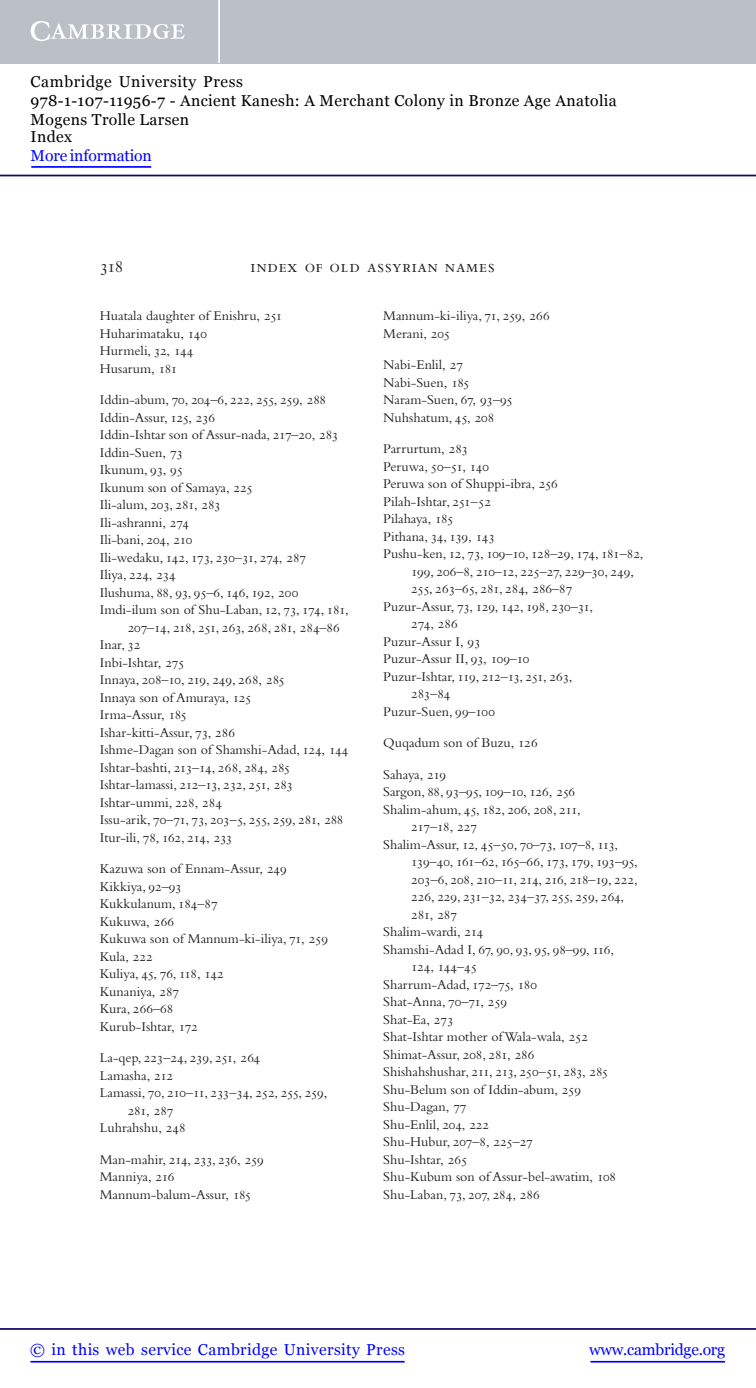
<style>
.page{position:relative;width:756px;height:1388px;background:#fff}
.page>*{position:absolute;margin:0;border:0;box-sizing:border-box;transform-origin:0 0}
.t1{font:18.38px "Bembo Std";letter-spacing:.05em;color:#231f20}
.t2{font:15.75px/18.9px "Georgia";letter-spacing:.025em;color:#000}
.t3{font:15.75px "Georgia";letter-spacing:.025em;color:#00f}
.t4{font:15.75px "Georgia";letter-spacing:-.015em;color:#00f}
.t5{font:15.75px "Georgia";letter-spacing:-.01em;color:#00f}
.t6{font:14px/17.5px "Bembo Std";color:#231f20}
.t7{font:14px "Bembo Std";letter-spacing:-.03em;color:#231f20}
.t8{font:14px "Bembo Std";letter-spacing:-.02em;color:#231f20}
.t9{font:14px "Bembo Std";letter-spacing:-.04em;color:#231f20}
.t10{font:14px "Bembo Std";letter-spacing:-.025em;color:#231f20}
.t11{font:14px "Bembo Std";letter-spacing:-.035em;color:#231f20}
</style>
<div class="page">
<hr style="left:591px;top:1361px;width:134px;height:1px;background:#00f">
<hr style="left:0;top:1328px;width:756px;height:2px;background:#150666">
<hr style="left:31px;top:1361px;width:374px;height:1px;background:#00f">
<div style="left:0;top:0;width:756px;height:63px;background:#bac0c6"></div>
<svg style="left:31px;top:21px;width:154px;height:20px"></svg>
<hr style="left:218px;top:0;width:2px;height:63px;background:#fff">
<hr style="left:0;top:175px;width:756px;height:1px;background:#150666">
<hr style="left:31px;top:166px;width:120px;height:2px;background:#00f">
<p class="t2" style="left:31px;top:73px;width:588px">Cambridge University Press<br>978-1-107-11956-7 - Ancient Kanesh: A Merchant Colony in Bronze Age Anatolia<br>Mogens Trolle Larsen</p>
<p class="t2" style="left:31px;top:128px;width:43px">Index</p>
<p class="t5" style="left:31px;top:146px;width:123px">More information</p>
<h1 class="t1" style="left:100px;top:260px;width:25px">318</h1>
<h1 class="t1" style="left:251px;top:260px;width:246px">Index of Old Assyrian Names</h1>
<p class="t6" style="left:100px;top:308px;width:184px">Huatala daughter of Enishru, 251<br>Huharimataku, 140<br>Hurmeli , 32, 144<br>Husarum, 181</p>
<p class="t6" style="left:100px;top:392px;width:228px">Iddin-abum , 70 , 204–6 , 222 , 255 , 259, 288</p>
<p class="t10" style="left:100px;top:412px;width:117px">Iddin-Assur , 125, 236</p>
<p class="t6" style="left:100px;top:427px;width:240px">Iddin-Ishtar son of Assur-nada , 217–20 , 283</p>
<p class="t6" style="left:100px;top:445px;width:85px">Iddin-Suen, 73</p>
<p class="t6" style="left:100px;top:462px;width:85px">Ikunum , 93, 95</p>
<p class="t6" style="left:100px;top:480px;width:154px">Ikunum son of Samaya, 225</p>
<p class="t6" style="left:100px;top:497px;width:123px">Ili-alum , 203 , 281, 283</p>
<p class="t6" style="left:100px;top:515px;width:91px">Ili-ashranni, 274</p>
<p class="t6" style="left:100px;top:532px;width:94px">Ili-bani , 204, 210</p>
<p class="t6" style="left:100px;top:550px;width:208px">Ili-wedaku , 142 , 173 , 230 – 31 , 274, 287</p>
<p class="t6" style="left:100px;top:567px;width:77px">Iliya , 224, 234</p>
<p class="t6" style="left:100px;top:585px;width:200px">Ilushuma , 88 , 93 , 95–6 , 146 , 192, 200</p>
<p class="t8" style="left:100px;top:604px;width:250px">Imdi-ilum son of Shu-Laban , 12 , 73 , 174 , 181 ,</p>
<p class="t6" style="left:128px;top:620px;width:214px">207– 14 , 218 , 251 , 263 , 268 , 281, 284–86</p>
<p class="t6" style="left:100px;top:637px;width:42px">Inar , 32</p>
<p class="t6" style="left:100px;top:655px;width:86px">Inbi-Ishtar, 275</p>
<p class="t6" style="left:100px;top:672px;width:186px">Innaya , 208– 10 , 219 , 249 , 268, 285</p>
<p class="t6" style="left:100px;top:690px;width:153px">Innaya son of Amuraya, 125</p>
<p class="t6" style="left:100px;top:707px;width:89px">Irma-Assur, 185</p>
<p class="t6" style="left:100px;top:725px;width:137px">Ishar-kitti-Assur , 73 , 286</p>
<p class="t6" style="left:100px;top:742px;width:250px">Ishme-Dagan son of Shamshi-Adad , 124, 144</p>
<p class="t6" style="left:100px;top:760px;width:192px">Ishtar-bashti , 213– 14 , 268 , 284, 285</p>
<p class="t7" style="left:100px;top:779px;width:195px">Ishtar-lamassi , 212– 13 , 232 , 251, 283</p>
<p class="t6" style="left:100px;top:795px;width:124px">Ishtar-ummi , 228, 284</p>
<p class="t6" style="left:100px;top:812px;width:245px">Issu-arik , 70– 71 , 73 , 203– 5 , 255 , 259 , 281, 288</p>
<p class="t6" style="left:100px;top:830px;width:134px">Itur-ili , 78 , 162 , 214, 233</p>
<p class="t6" style="left:100px;top:861px;width:230px">Kazuwa son of E nnam-Assur, 249<br>Kikkiya , 92– 93<br>Kukkulanum , 184–87<br>Kukuwa, 266<br>Kukuwa son of Mannum-ki-iliya , 71, 259<br>Kula, 222<br>Kuliya , 45 , 76 , 118, 142<br>Kunaniya, 287<br>Kura , 266– 68<br>Kurub-Ishtar, 172</p>
<p class="t6" style="left:100px;top:1050px;width:162px">La-qep , 223–24 , 239 , 251, 264</p>
<p class="t6" style="left:100px;top:1068px;width:75px">Lamasha, 212</p>
<p class="t7" style="left:100px;top:1087px;width:229px">Lamassi , 70 , 210– 11 , 233– 34 , 252 , 255 , 259 ,</p>
<p class="t6" style="left:128px;top:1103px;width:47px">281, 287</p>
<p class="t6" style="left:100px;top:1120px;width:87px">Luhrahshu, 248</p>
<p class="t6" style="left:100px;top:1152px;width:166px">Man-mahir , 214 , 233 , 236, 259<br>Manniya, 216<br>Mannum-balum-Assur, 185</p>
<p class="t6" style="left:383px;top:308px;width:168px">Mannum-ki-iliya , 71 , 259, 266<br>Merani, 205</p>
<p class="t6" style="left:383px;top:357px;width:131px">Nabi-Enlil, 27<br>Nabi-Suen, 185<br>Naram-Suen , 67, 93– 95<br>Nuhshatum , 45, 208</p>
<p class="t6" style="left:383px;top:441px;width:86px">Parrurtum, 283</p>
<p class="t6" style="left:383px;top:459px;width:107px">Peruwa , 50– 51 , 140</p>
<p class="t6" style="left:383px;top:476px;width:176px">Peruwa son of Shuppi-ibra, 256</p>
<p class="t6" style="left:383px;top:494px;width:109px">Pilah-Ishtar , 251–52</p>
<p class="t6" style="left:383px;top:511px;width:72px">Pilahaya, 185</p>
<p class="t8" style="left:383px;top:531px;width:113px">Pithana , 34 , 139, 143</p>
<p class="t9" style="left:383px;top:548px;width:262px">Pushu-ken , 12 , 73 , 109– 10 , 128– 29 , 174 , 181–82 ,</p>
<p class="t6" style="left:411px;top:564px;width:224px">199 , 206–8 , 210– 12 , 225–27 , 229– 30 , 249 ,</p>
<p class="t6" style="left:411px;top:581px;width:163px">255 , 263– 65 , 281 , 284, 286–87</p>
<p class="t6" style="left:383px;top:599px;width:211px">Puzur-Assur , 73 , 129 , 142 , 198 , 230– 31 ,</p>
<p class="t6" style="left:411px;top:616px;width:48px">274, 286</p>
<p class="t6" style="left:383px;top:634px;width:99px">Puzur-Assur I, 93</p>
<p class="t6" style="left:383px;top:651px;width:148px">Puzur-Assur II , 93, 109– 10</p>
<p class="t9" style="left:383px;top:671px;width:191px">Puzur-Ishtar , 119 , 212– 13 , 251 , 263 ,</p>
<p class="t6" style="left:411px;top:686px;width:41px">283–84</p>
<p class="t6" style="left:383px;top:704px;width:113px">Puzur-Suen , 99 – 100</p>
<p class="t6" style="left:383px;top:735px;width:156px">Quqadum son of Buzu, 126</p>
<p class="t6" style="left:383px;top:767px;width:64px">Sahaya, 219</p>
<p class="t11" style="left:383px;top:786px;width:193px">Sargon , 88 , 93– 95 , 109– 10 , 126, 256</p>
<p class="t6" style="left:383px;top:802px;width:199px">Shalim-ahum , 45 , 182 , 206 , 208 , 211 ,</p>
<p class="t6" style="left:411px;top:819px;width:67px">217– 18 , 227</p>
<p class="t6" style="left:383px;top:837px;width:236px">Shalim-Assur , 12 , 45–50 , 70–73 , 107–8 , 113 ,</p>
<p class="t7" style="left:411px;top:856px;width:228px">139–40 , 161–62 , 165– 66 , 173 , 179 , 193– 95 ,</p>
<p class="t8" style="left:411px;top:874px;width:228px">203–6 , 208 , 210– 11 , 214 , 216 , 218– 19 , 222 ,</p>
<p class="t6" style="left:411px;top:889px;width:214px">226 , 229 , 231– 32 , 234– 37 , 255 , 259 , 264 ,</p>
<p class="t6" style="left:411px;top:907px;width:47px">281, 287</p>
<p class="t6" style="left:383px;top:924px;width:102px">Shalim-wardi, 214</p>
<p class="t6" style="left:383px;top:942px;width:232px">Shamshi-Adad I , 67 , 90 , 93 , 95 , 98– 99 , 116 ,</p>
<p class="t6" style="left:411px;top:959px;width:67px">124, 144– 45</p>
<p class="t10" style="left:383px;top:979px;width:155px">Sharrum-Adad , 172– 75 , 180</p>
<p class="t6" style="left:383px;top:994px;width:125px">Shat-Anna , 70– 71 , 259</p>
<p class="t6" style="left:383px;top:1012px;width:72px">Shat-Ea, 273</p>
<p class="t6" style="left:383px;top:1029px;width:206px">Shat-Ishtar mother of Wala-wala, 252</p>
<p class="t6" style="left:383px;top:1047px;width:153px">Shimat-Assur , 208 , 281, 286</p>
<p class="t7" style="left:383px;top:1066px;width:226px">Shishahshushar , 211 , 213 , 250– 51 , 283, 285</p>
<p class="t6" style="left:383px;top:1082px;width:199px">Shu-B elum son of Iddin-abum, 259</p>
<p class="t6" style="left:383px;top:1099px;width:85px">Shu-Dagan, 77</p>
<p class="t6" style="left:383px;top:1117px;width:107px">Shu-Enlil , 204, 222</p>
<p class="t6" style="left:383px;top:1134px;width:151px">Shu-Hubur , 207–8 , 225–27</p>
<p class="t6" style="left:383px;top:1152px;width:85px">Shu-Ishtar, 265</p>
<p class="t6" style="left:383px;top:1169px;width:234px">Shu-Kubum son of Assur-bel-awatim, 108</p>
<p class="t6" style="left:383px;top:1187px;width:158px">Shu-Laban , 73 , 207 , 284, 286</p>
<p class="t3" style="left:30px;top:1339px;width:376px">© in this web service Cambridge University Press</p>
<p class="t4" style="left:589px;top:1339px;width:137px">www.cambridge.org</p>
</div>
